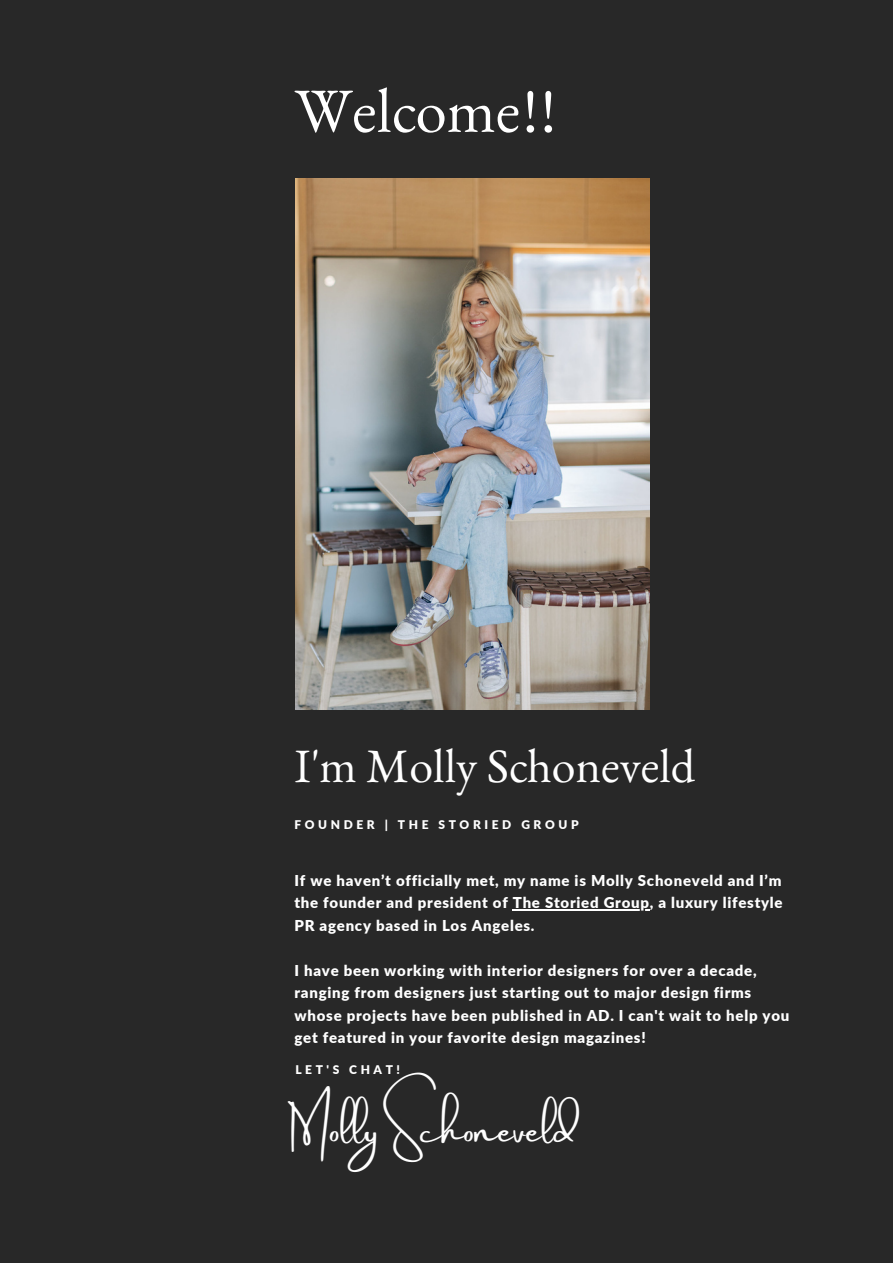
<style>
.page{position:relative;width:893px;height:1264px;background:#fff}
.page>*{position:absolute;margin:0;border:0;box-sizing:border-box;transform-origin:0 0}
.t1{font:63px "EB Garamond 12";color:#fff}
.t2{font:48px "EB Garamond 12";color:#fff}
.t3{font:36px "Amsterdam Two";color:#fff}
.t4{font:900 15px/22.5px "Lato";letter-spacing:.05em;color:#fff;text-align:justify}
.t5{font:900 12px "Lato";letter-spacing:.3em;color:#fff}
</style>
<div class="page">
<div style="left:0;top:0;width:892px;height:1262px;background:#282828"></div>
<img style="left:295px;top:178px;width:354px;height:531px">
<hr style="left:513px;top:909px;width:136px;height:1px;background:#fff">
<p class="t1" style="left:294px;top:87px;width:263px">Welcome!!</p>
<p class="t2" style="left:294px;top:748px;width:402px">I'm Molly Schoneveld</p>
<p class="t5" style="left:294px;top:817px;width:285px">FOUNDER | THE STORIED GROUP</p>
<p class="t4" style="left:294px;top:868px;width:489px">If we haven’t officially met, my name is Molly Schoneveld and I’m the founder and president of The Storied Group, a luxury lifestyle PR agency based in Los Angeles.</p>
<p class="t4" style="left:294px;top:958px;width:496px;text-align:left">I have been working with interior designers for over a decade, ranging from designers just starting out to major design firms whose projects have been published in AD. I can't wait to help you get featured in your favorite design magazines!</p>
<p class="t5" style="left:295px;top:1061px;width:106px">LET'S CHAT!</p>
<p class="t3" style="left:294px;top:1110px;width:282px">Molly Schoneveld</p>
</div>
